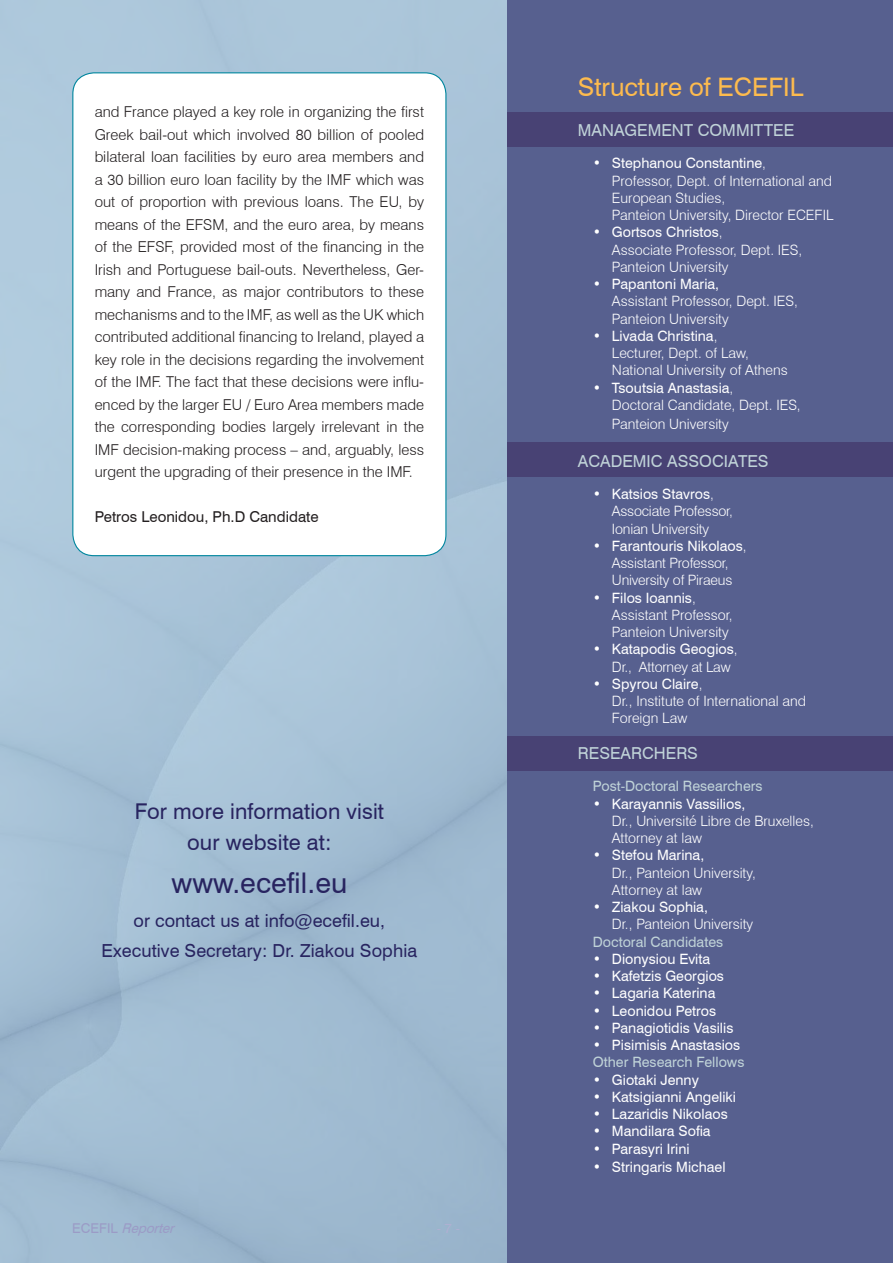
<style>
.page{position:relative;width:893px;height:1263px;background:#fff}
.page>*{position:absolute;margin:0;border:0;box-sizing:border-box;transform-origin:0 0}
.t1{font:28.5px "Swiss 721 BT";letter-spacing:.005em;color:#282460}
.t2{font:25.5px "Swiss 721 BT";color:#fdbb4e}
.t3{font:21.75px "Swiss 721 BT";letter-spacing:.005em;color:#282460}
.t4{font:18px "Swiss 721 BT";letter-spacing:.005em;color:#282460}
.t5{font:16.5px "Swiss 721 BT";color:#c0d3d8}
.t6{font:300 15px/22.5px "Swiss 721 BT";color:#231f20;text-align:justify}
.t7{font:15px "Swiss 721 BT";color:#231f20}
.t8{font:300 14.25px/17.2px "Swiss 721 BT";color:#fff}
.t9{font:14.25px/17.2px "Swiss 721 BT";color:#fff;text-align:center}
.t10{font:14.25px "Swiss 721 BT";color:#c0d3d8}
.t11{font:italic 13.5px "Swiss 721 BT";color:#9b9bc6}
.t12{font:13.5px "Swiss 721 BT";color:#afb0d2}
.s1{font-style:normal}
.s2{font-weight:400}
.s3{font-weight:300}
</style>
<div class="page">
<img style="left:0;top:0;width:508px;height:1263px">
<div style="left:508px;top:0;width:385px;height:1263px;background:#57608f"></div>
<div style="left:508px;top:112px;width:385px;height:34px;background:#484274"></div>
<div style="left:508px;top:442px;width:385px;height:35px;background:#484274"></div>
<div style="left:508px;top:736px;width:385px;height:34px;background:#484274"></div>
<div style="left:73px;top:73px;width:373px;height:483px;background:#fff;border-radius:21px"></div>
<p class="t6" style="left:95px;top:101px;width:331px">and France played a key role in organizing the first Greek bail-out which involved 80 billion of pooled bilateral loan facilities by euro area members and a 30 billion euro loan facility by the IMF which was out of proportion with previous loans. The EU, by means of the EFSM, and the euro area, by means of the EFSF, provided most of the financing in the Irish and Portuguese bail-outs. Nevertheless, Ger&shy;many and France, as major contributors to these mechanisms and to the IMF, as well as the UK which contributed additional financing to Ireland, played a key role in the decisions regarding the involvement of the IMF. The fact that these decisions were influ&shy;enced by the larger EU / Euro Area members made the corresponding bodies largely irrelevant in the IMF decision-making process – and, arguably, less urgent the upgrading of their presence in the IMF.</p>
<p class="t7" style="left:95px;top:508px;width:225px">Petros Leonidou, Ph.D Candidate</p>
<p class="t3" style="left:135px;top:798px;width:251px">For more information visit</p>
<p class="t3" style="left:187px;top:829px;width:146px">our website at:</p>
<p class="t1" style="left:171px;top:866px;width:177px">www.ecefil.eu</p>
<p class="t4" style="left:134px;top:910px;width:253px">or contact us at info@ecefil.eu,</p>
<p class="t4" style="left:102px;top:940px;width:317px">Executive Secretary: Dr. Ziakou Sophia</p>
<p class="t11" style="left:72px;top:1219px;width:107px"><span class="s1">E C E F I L</span> Reporter</p>
<p class="t12" style="left:437px;top:1219px;width:25px">- 7 -</p>
<p class="t2" style="left:578px;top:71px;width:227px">Structure of ECEFIL</p>
<p class="t5" style="left:578px;top:120px;width:218px">MANAGEMENT COMMITTEE</p>
<p class="t8" style="left:612px;top:154px;width:222px;text-indent:-19px"><span class="s2">• Stephanou Constantine</span>,<br>Professor, Dept. of International and<br>European Studies,</p>
<p class="t8" style="left:612px;top:206px;width:223px">Panteion University, Director ECEFIL</p>
<p class="t8" style="left:612px;top:223px;width:192px;text-indent:-19px">• <span class="s2">Gortsos Christos</span>,<br>Associate Professor, Dept. IES,</p>
<p class="t8" style="left:612px;top:258px;width:118px">Panteion University</p>
<p class="t8" style="left:612px;top:275px;width:188px;text-indent:-19px">• <span class="s2">Papantoni Maria,<br></span>Assistant Professor, Dept. IES,</p>
<p class="t8" style="left:612px;top:310px;width:118px">Panteion University</p>
<p class="t8" style="left:612px;top:327px;width:177px;text-indent:-19px">• <span class="s2">Livada Christina</span>,<br>Lecturer, Dept. of Law,<br>National University of Athens</p>
<p class="t8" style="left:612px;top:379px;width:190px;text-indent:-19px">• <span class="s2">Tsoutsia Anastasia</span>,<br>Doctoral Candidate, Dept. IES,</p>
<p class="t8" style="left:612px;top:415px;width:118px">Panteion University</p>
<p class="t5" style="left:578px;top:451px;width:192px">ACADEMIC ASSOCIATES</p>
<p class="t8" style="left:612px;top:485px;width:122px;text-indent:-19px"><span class="s2">• Katsios Stavros</span>,<br>Associate Professor,</p>
<p class="t8" style="left:612px;top:520px;width:99px">Ionian University</p>
<p class="t9" style="left:593px;top:537px;width:155px">• Farantouris Nikolaos<span class="s3">,<br>Assistant Professor,</span></p>
<p class="t8" style="left:612px;top:571px;width:122px">University of Piraeus</p>
<p class="t8" style="left:612px;top:589px;width:122px;text-indent:-19px"><span class="s2">• Filos Ioannis</span>,<br>Assistant Professor,</p>
<p class="t8" style="left:612px;top:623px;width:118px">Panteion University</p>
<p class="t8" style="left:612px;top:640px;width:127px;text-indent:-19px"><span class="s2">• Katapodis Geogios</span>,<br>Dr., Attorney at Law</p>
<p class="t8" style="left:612px;top:675px;width:196px;text-indent:-19px"><span class="s2">• Spyrou Claire</span>,<br>Dr., Institute of International and<br>Foreign Law</p>
<p class="t5" style="left:578px;top:743px;width:122px">RESEARCHERS</p>
<p class="t10" style="left:593px;top:777px;width:171px">Post-Doctoral Researchers</p>
<p class="t8" style="left:612px;top:795px;width:203px;text-indent:-19px"><span class="s2">• Karayannis Vassilios,<br></span>Dr., Université Libre de Bruxelles,</p>
<p class="t8" style="left:612px;top:829px;width:92px">Attorney at law</p>
<p class="t8" style="left:612px;top:846px;width:145px;text-indent:-19px"><span class="s2">• Stefou Marina,<br></span>Dr., Panteion University,<br>Attorney at law</p>
<p class="t8" style="left:612px;top:898px;width:143px;text-indent:-19px"><span class="s2">• Ziakou Sophia,<br></span>Dr., Panteion University</p>
<p class="t10" style="left:593px;top:933px;width:132px">Doctoral Candidates</p>
<p class="t9" style="left:593px;top:950px;width:119px">• Dionysiou Evita</p>
<p class="t9" style="left:593px;top:967px;width:133px">• Kafetzis Georgios</p>
<p class="t9" style="left:593px;top:984px;width:124px">• Lagaria Katerina</p>
<p class="t9" style="left:593px;top:1002px;width:125px">• Leonidou Petros</p>
<p class="t9" style="left:593px;top:1019px;width:142px">• Panagiotidis Vasilis</p>
<p class="t9" style="left:593px;top:1036px;width:149px">• Pisimisis Anastasios</p>
<p class="t10" style="left:593px;top:1053px;width:153px">Other Research Fellows</p>
<p class="t9" style="left:593px;top:1071px;width:108px">• Giotaki Jenny</p>
<p class="t9" style="left:593px;top:1088px;width:145px">• Katsigianni Angeliki</p>
<p class="t9" style="left:593px;top:1105px;width:136px">• Lazaridis Nikolaos</p>
<p class="t9" style="left:593px;top:1122px;width:119px">• Mandilara Sofia</p>
<p class="t9" style="left:593px;top:1140px;width:98px">• Parasyri Irini</p>
<p class="t9" style="left:593px;top:1158px;width:134px">• Stringaris Michael</p>
</div>
